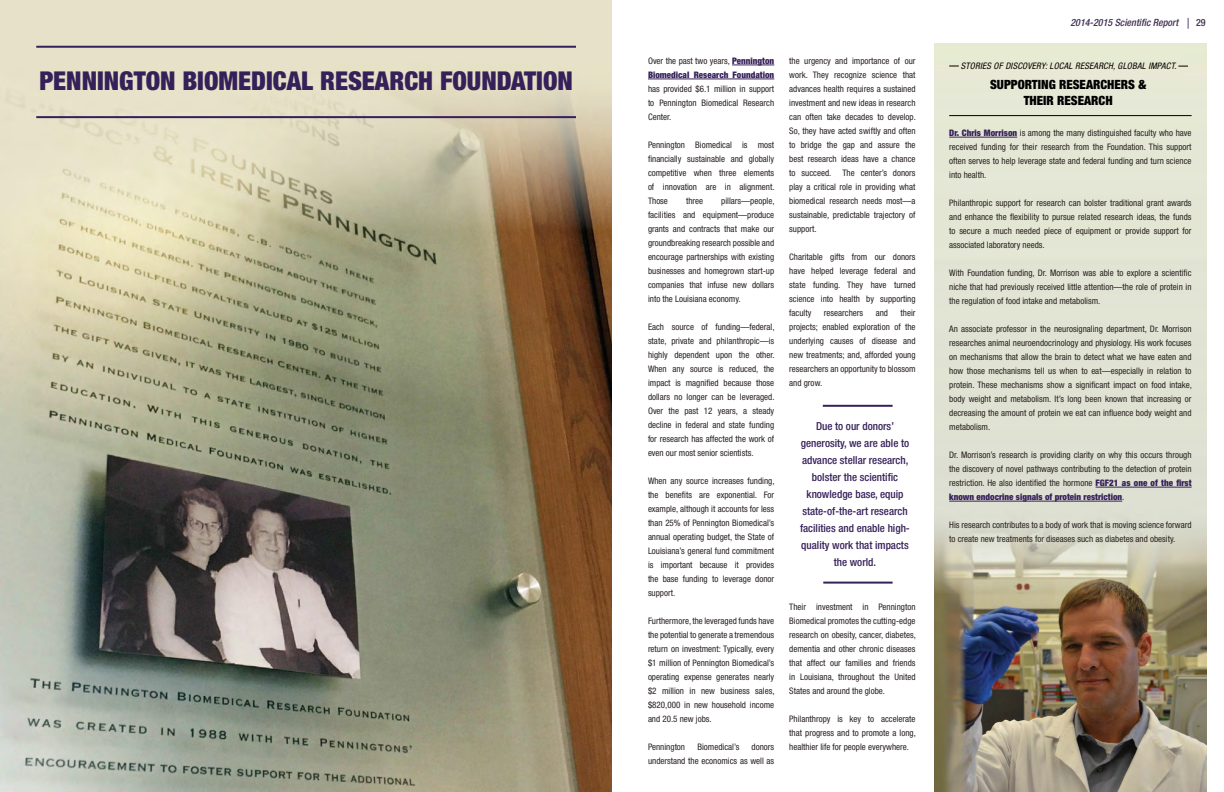
<style>
.page{position:relative;width:1224px;height:792px;background:#fff}
.page>*{position:absolute;margin:0;border:0;box-sizing:border-box;transform-origin:0 0}
.t1{font:900 condensed 26px "Helvetica Neue LT Std";color:#362059}
.t2{font:900 condensed 12.8px/15.3px "Helvetica Neue LT Std";color:#000;text-align:center}
.t3{font:500 condensed 11px/17px "Helvetica Neue LT Std";color:#362059;text-align:center}
.t4{font:italic 500 condensed 10px "Helvetica Neue LT Std";color:#422e53}
.t5{font:condensed 9px/14px "Helvetica Neue LT Std";color:#28211f;text-align:justify}
.t6{font:900 condensed 9px/14px "Helvetica Neue LT Std";color:#362059}
.t7{font:italic condensed 9px "Helvetica Neue LT Std";letter-spacing:.025em;color:#000}
.s1{font-weight:400;color:#28211f}
.s2{font-style:normal}
.s3{font-weight:900;color:#362059}
</style>
<div class="page">
<img style="left:0;top:0;width:612px;height:792px">
<img style="left:934px;top:43px;width:273px;height:749px">
<hr style="left:732px;top:65px;width:42px;height:1px;background:#362059">
<hr style="left:648px;top:79px;width:126px;height:1px;background:#362059">
<hr style="left:823px;top:405px;width:70px;height:2px;background:#362059">
<hr style="left:823px;top:582px;width:70px;height:2px;background:#362059">
<hr style="left:949px;top:137px;width:68px;height:1px;background:#362059">
<hr style="left:1096px;top:487px;width:96px;height:1px;background:#362059">
<hr style="left:949px;top:501px;width:173px;height:1px;background:#362059">
<hr style="left:949px;top:115px;width:243px;height:1px;background:#000">
<hr style="left:36px;top:46px;width:540px;height:2px;background:#362059">
<hr style="left:36px;top:116px;width:540px;height:2px;background:#362059">
<h1 class="t1" style="left:39px;top:65px;width:535px">PENNINGTON BIOMEDICAL RESEARCH FOUNDATION</h1>
<p class="t6" style="left:648px;top:54px;width:128px"><span class="s1">Over the past two years,</span> Pennington<br>Biomedical Research Foundation</p>
<p class="t5" style="left:648px;top:82px;width:128px">has provided $6.1 million in support to Pennington Biomedical Research Center.</p>
<p class="t5" style="left:648px;top:138px;width:128px">Pennington Biomedical is most financially sustainable and globally competitive when three elements of innovation are in alignment.<br>Those</p>
<p class="t5" style="left:648px;top:194px;width:128px;text-indent:73px">pillars—people, facilities and equipment—produce grants and contracts that make our groundbreaking research possible and encourage partnerships with existing businesses and homegrown start-up companies that infuse new dollars into the Louisiana economy.</p>
<p class="t5" style="left:648px;top:320px;width:128px">Each source of funding—federal, state, private and philanthropic—is highly dependent upon the other.<br>When any source is reduced, the impact is magnified because those dollars no longer can be leveraged.<br>Over the past 12 years, a steady decline in federal and state funding for research has affected the work of even our most senior scientists.</p>
<p class="t5" style="left:648px;top:474px;width:128px">When any source increases funding, the benefits are exponential. For example, although it accounts for less than 25% of Pennington Biomedical’s annual operating budget, the State of Louisiana’s general fund commitment is important because it provides the base funding to leverage donor support.</p>
<p class="t5" style="left:648px;top:614px;width:128px">Furthermore, the leveraged funds have the potential to generate a tremendous return on investment: Typically, every $1 million of Pennington Biomedical’s operating expense generates nearly $2 million in new business sales, $820,000 in new household income and 20.5 new jobs.</p>
<p class="t5" style="left:648px;top:740px;width:39px">Pennington</p>
<p class="t5" style="left:697px;top:740px;width:43px">Biomedical’s</p>
<p class="t5" style="left:686px;top:194px;width:19px">three</p>
<p class="t5" style="left:648px;top:740px;width:128px;text-align:right">donors<br>understand the economics as well as</p>
<p class="t5" style="left:789px;top:54px;width:128px">the urgency and importance of our work. They recognize science that advances health requires a sustained investment and new ideas in research can often take decades to develop.<br>So, they have acted swiftly and often to bridge the gap and assure the best research ideas have a chance to succeed. The center’s donors play a critical role in providing what biomedical research needs most—a sustainable, predictable trajectory of support.</p>
<p class="t5" style="left:789px;top:250px;width:128px">Charitable gifts from our donors have helped leverage federal and state funding. They have turned science into health by supporting faculty</p>
<p class="t5" style="left:789px;top:306px;width:128px;text-indent:111px">their projects; enabled exploration of the underlying causes of disease and new treatments; and, afforded young researchers an opportunity to blossom and grow.</p>
<p class="t5" style="left:824px;top:306px;width:41px">researchers</p>
<p class="t5" style="left:876px;top:306px;width:14px">and</p>
<p class="t3" style="left:800px;top:418px;width:111px">Due to our donors’ generosity, we are able to advance stellar research, bolster the scientific knowledge base, equip state-of-the-art research facilities and enable high&shy;quality work that impacts the world.</p>
<p class="t5" style="left:789px;top:600px;width:128px">Their investment in Pennington Biomedical promotes the cutting-edge research on obesity, cancer, diabetes, dementia and other chronic diseases that affect our families and friends in Louisiana, throughout the United States and around the globe.</p>
<p class="t5" style="left:789px;top:712px;width:128px">Philanthropy is key to accelerate that progress and to promote a long, healthier life for people everywhere.</p>
<p class="t4" style="left:1070px;top:16px;width:137px">2014-2015 Scientific Report | <span class="s2">29</span></p>
<p class="t7" style="left:961px;top:61px;width:217px">STORIES OF DISCOVERY: LOCAL RESEARCH, GLOBAL IMPACT.</p>
<h2 class="t2" style="left:990px;top:77px;width:158px">SUPPORTING RESEARCHERS &amp;<br>THEIR RESEARCH</h2>
<p class="t5" style="left:949px;top:126px;width:244px"><span class="s3">Dr. Chris Morrison</span> is among the many distinguished faculty who have received funding for their research from the Foundation. This support often serves to help leverage state and federal funding and turn science into health.</p>
<p class="t5" style="left:949px;top:196px;width:244px">Philanthropic support for research can bolster traditional grant awards and enhance the flexibility to pursue related research ideas, the funds to secure a much needed piece of equipment or provide support for associated laboratory needs.</p>
<p class="t5" style="left:949px;top:266px;width:244px">With Foundation funding, Dr. Morrison was able to explore a scientific niche that had previously received little attention—the role of protein in the regulation of food intake and metabolism.</p>
<p class="t5" style="left:949px;top:322px;width:244px">An associate professor in the neurosignaling department, Dr. Morrison researches animal neuroendocrinology and physiology. His work focuses on mechanisms that allow the brain to detect what we have eaten and how those mechanisms tell us when to eat—especially in relation to protein. These mechanisms show a significant impact on food intake, body weight and metabolism. It’s long been known that increasing or decreasing the amount of protein we eat can influence body weight and metabolism.</p>
<p class="t5" style="left:949px;top:448px;width:244px">Dr. Morrison’s research is providing clarity on why this occurs through the discovery of novel pathways contributing to the detection of protein restriction. He also identified the hormone <span class="s3">FGF21 as one of the first known endocrine signals of protein restriction</span>.</p>
<p class="t5" style="left:949px;top:518px;width:244px">His research contributes to a body of work that is moving science forward to create new treatments for diseases such as diabetes and obesity.</p>
</div>
